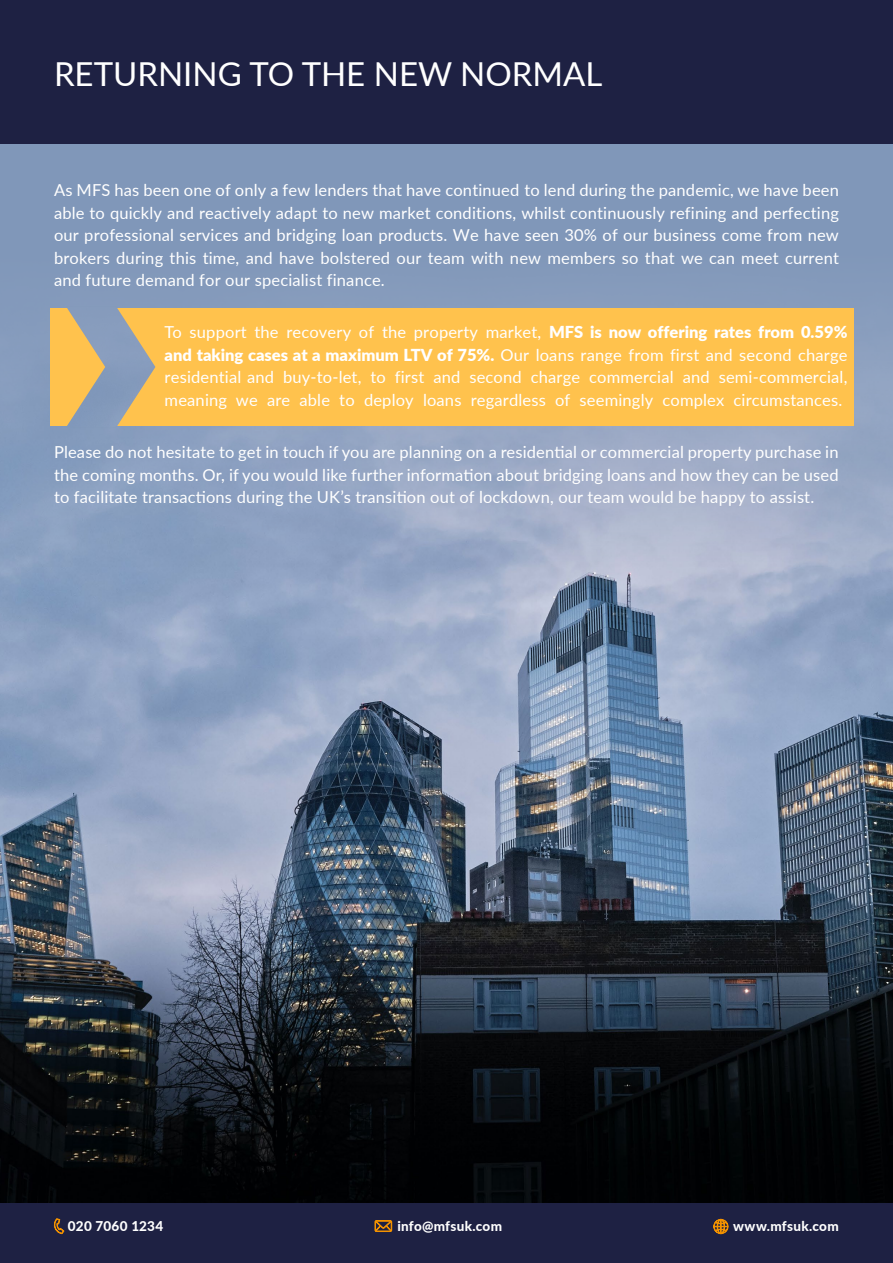
<style>
.page{position:relative;width:893px;height:1263px;background:#fff}
.page>*{position:absolute;margin:0;border:0;box-sizing:border-box;transform-origin:0 0}
.t1{font:33px "Lato";color:#fff}
.t2{font:16.5px/22.5px "Lato";letter-spacing:.01em;color:#fff;text-align:justify}
.t3{font:800 13.5px "Lato";letter-spacing:.02em;color:#fff}
.s1{font-weight:900}
</style>
<div class="page">
<div style="left:0;top:1202px;width:893px;height:61px;background:#1e2143"></div>
<div style="left:0;top:0;width:893px;height:145px;background:#1e2143"></div>
<svg style="left:53px;top:1218px;width:12px;height:17px"></svg>
<svg style="left:374px;top:1220px;width:18px;height:12px"></svg>
<svg style="left:713px;top:1218px;width:16px;height:16px"></svg>
<div style="left:0;top:145px;width:893px;height:1057px;background:#8097b9"></div>
<img style="left:0;top:336px;width:893px;height:866px">
<div style="left:50px;top:308px;width:804px;height:117px;background:#ffc24d"></div>
<img style="left:66px;top:308px;width:89px;height:119px">
<h1 class="t1" style="left:54px;top:50px;width:550px">RETURNING TO THE NEW NORMAL</h1>
<p class="t2" style="left:54px;top:178px;width:786px">As MFS has been one of only a few lenders that have continued to lend during the pandemic, we have been able to quickly and reactively adapt to new market conditions, whilst continuously refining and perfecting our professional services and bridging loan products. We have seen 30% of our business come from new brokers during this time, and have bolstered our team with new members so that we can meet current and future demand for our specialist finance.</p>
<p class="t2" style="left:165px;top:320px;width:684px">To support the recovery of the property market, <span class="s1">MFS is now offering rates from 0.59% and taking cases at a maximum LTV of 75%.</span> Our loans range from first and second charge residential and buy-to-let, to first and second charge commercial and semi-commercial, meaning we are able to deploy loans regardless of seemingly complex circumstances.</p>
<p class="t2" style="left:54px;top:440px;width:786px">Please do not hesitate to get in touch if you are planning on a residential or commercial property purchase in the coming months. Or, if you would like further information about bridging loans and how they can be used to facilitate transactions during the UK’s transition out of lockdown, our team would be happy to assist.</p>
<p class="t3" style="left:68px;top:1216px;width:97px">020 7060 1234</p>
<p class="t3" style="left:397px;top:1216px;width:106px">info@mfsuk.com</p>
<p class="t3" style="left:733px;top:1216px;width:107px">www.mfsuk.com</p>
</div>
